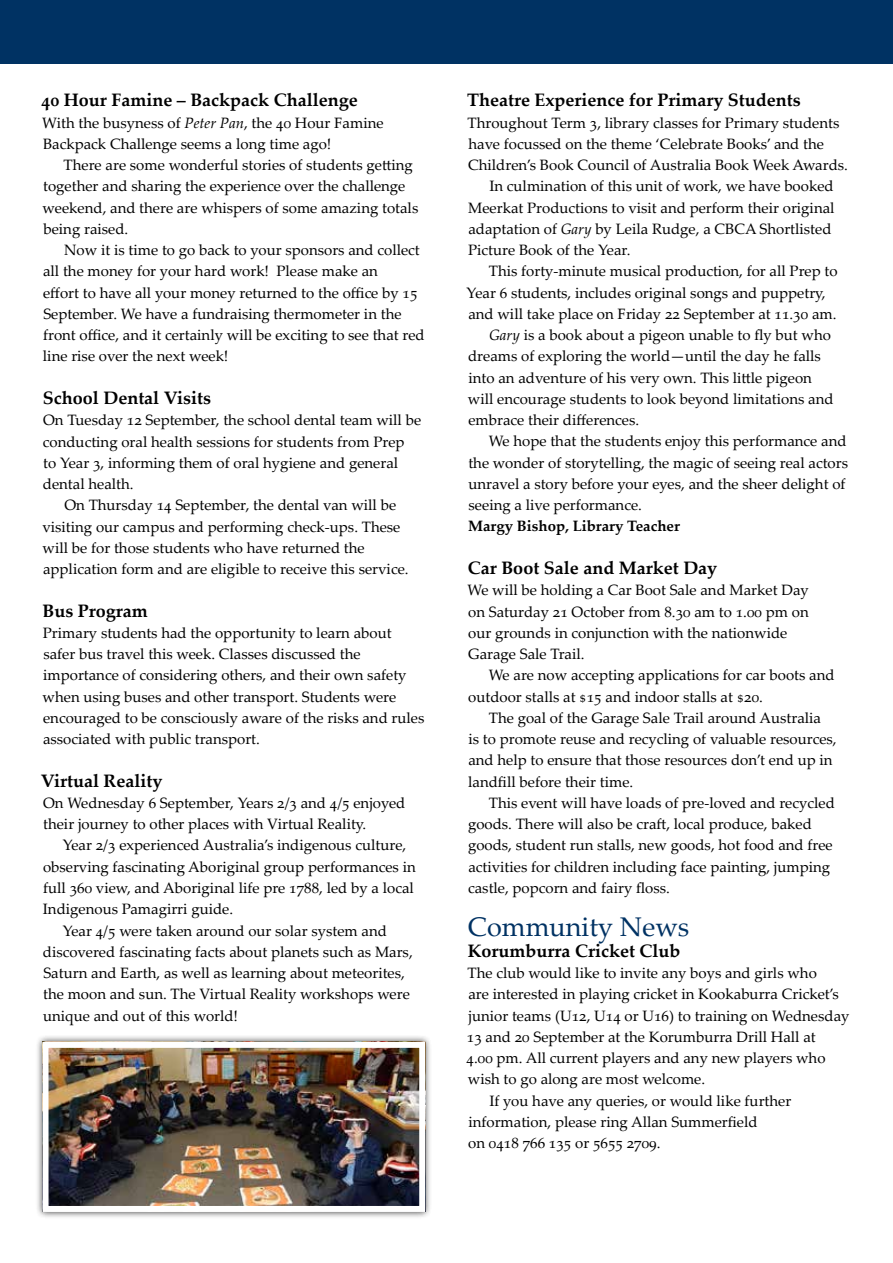
<style>
.page{position:relative;width:893px;height:1263px;background:#fff}
.page>*{position:absolute;margin:0;border:0;box-sizing:border-box;transform-origin:0 0}
.t1{font:27px "Palatino Linotype";color:#003263}
.t2{font:700 18px "Palatino Linotype";color:#000}
.t3{font:15px/21.3px "Palatino Linotype";color:#000}
.t4{font:700 15px "Palatino Linotype";color:#000}
.s1{font-style:italic}
</style>
<div class="page">
<div style="left:0;top:0;width:893px;height:64px;background:#003263"></div>
<div style="left:36px;top:1035px;width:396px;height:184px;background:#000;opacity:.75"></div>
<img style="left:50px;top:1049px;width:368px;height:156px">
<div style="left:43px;top:1042px;width:382px;height:170px;border:6px solid #fff"></div>
<p class="t2" style="left:41px;top:87px;width:318px">40 Hour Famine – Backpack Challenge</p>
<p class="t3" style="left:42px;top:111px;width:343px">With the busyness of <span class="s1">Peter Pan</span>, the 40 Hour Famine<br>Backpack Challenge seems a long time ago!</p>
<p class="t3" style="left:43px;top:154px;width:377px;text-indent:21px">There are some wonderful stories of students getting together and sharing the experience over the challenge weekend, and there are whispers of some amazing totals being raised.</p>
<p class="t3" style="left:43px;top:239px;width:383px;text-indent:21px">Now it is time to go back to your sponsors and collect all the money for your hard work! Please make an<br>effort to have all your money returned to the office by 15<br>September. We have a fundraising thermometer in the front office, and it certainly will be exciting to see that red line rise over the next week!</p>
<p class="t2" style="left:43px;top:385px;width:170px">School Dental Visits</p>
<p class="t3" style="left:43px;top:409px;width:380px">On Tuesday 12 September, the school dental team will be</p>
<p class="t3" style="left:43px;top:430px;width:363px">conducting oral health sessions for students from Prep</p>
<p class="t3" style="left:43px;top:451px;width:357px">to Year 3, informing them of oral hygiene and general</p>
<p class="t3" style="left:43px;top:473px;width:92px">dental health.</p>
<p class="t3" style="left:64px;top:494px;width:333px">On Thursday 14 September, the dental van will be</p>
<p class="t3" style="left:42px;top:515px;width:360px">visiting our campus and performing check-ups. These</p>
<p class="t3" style="left:43px;top:536px;width:324px">will be for those students who have returned the</p>
<p class="t3" style="left:43px;top:558px;width:367px">application form and are eligible to receive this service.</p>
<p class="t2" style="left:43px;top:598px;width:107px">Bus Program</p>
<p class="t3" style="left:43px;top:621px;width:383px">Primary students had the opportunity to learn about safer bus travel this week. Classes discussed the importance of considering others, and their own safety when using buses and other transport. Students were encouraged to be consciously aware of the risks and rules associated with public transport.</p>
<p class="t2" style="left:41px;top:768px;width:123px">Virtual Reality</p>
<p class="t3" style="left:43px;top:792px;width:364px">On Wednesday 6 September, Years 2/3 and 4/5 enjoyed their journey to other places with Virtual Reality.</p>
<p class="t3" style="left:63px;top:834px;width:345px">Year 2/3 experienced Australia’s indigenous culture,</p>
<p class="t3" style="left:43px;top:855px;width:374px">observing fascinating Aboriginal group performances in</p>
<p class="t3" style="left:43px;top:877px;width:372px">full 360 view, and Aboriginal life pre 1788, led by a local</p>
<p class="t3" style="left:43px;top:898px;width:192px">Indigenous Pamagirri guide.</p>
<p class="t3" style="left:63px;top:919px;width:326px">Year 4/5 were taken around our solar system and</p>
<p class="t3" style="left:43px;top:940px;width:371px">discovered fascinating facts about planets such as Mars,</p>
<p class="t3" style="left:43px;top:962px;width:363px">Saturn and Earth, as well as learning about meteorites,</p>
<p class="t3" style="left:43px;top:983px;width:368px">the moon and sun. The Virtual Reality workshops were</p>
<p class="t3" style="left:43px;top:1004px;width:196px">unique and out of this world!</p>
<p class="t2" style="left:467px;top:87px;width:335px">Theatre Experience for Primary Students</p>
<p class="t3" style="left:468px;top:111px;width:373px">Throughout Term 3, library classes for Primary students</p>
<p class="t3" style="left:468px;top:132px;width:357px">have focussed on the theme ‘Celebrate Books’ and the</p>
<p class="t3" style="left:468px;top:154px;width:381px">Children’s Book Council of Australia Book Week Awards.</p>
<p class="t3" style="left:489px;top:175px;width:346px">In culmination of this unit of work, we have booked</p>
<p class="t3" style="left:468px;top:196px;width:368px">Meerkat Productions to visit and perform their original</p>
<p class="t3" style="left:468px;top:217px;width:365px">adaptation of <span class="s1">Gary</span> by Leila Rudge, a CBCA Shortlisted</p>
<p class="t3" style="left:468px;top:239px;width:164px">Picture Book of the Year.</p>
<p class="t3" style="left:489px;top:260px;width:350px">This forty-minute musical production, for all Prep to</p>
<p class="t3" style="left:467px;top:281px;width:361px">Year 6 students, includes original songs and puppetry,</p>
<p class="t3" style="left:468px;top:303px;width:370px">and will take place on Friday 22 September at 11.30 am.</p>
<p class="t3" style="left:489px;top:324px;width:343px"><span class="s1">Gary</span> is a book about a pigeon unable to fly but who</p>
<p class="t3" style="left:468px;top:345px;width:354px">dreams of exploring the world—until the day he falls</p>
<p class="t3" style="left:468px;top:366px;width:345px">into an adventure of his very own. This little pigeon</p>
<p class="t3" style="left:468px;top:388px;width:367px">will encourage students to look beyond limitations and</p>
<p class="t3" style="left:468px;top:409px;width:172px">embrace their differences.</p>
<p class="t3" style="left:489px;top:430px;width:359px">We hope that the students enjoy this performance and</p>
<p class="t3" style="left:468px;top:451px;width:381px">the wonder of storytelling, the magic of seeing real actors</p>
<p class="t3" style="left:468px;top:473px;width:379px">unravel a story before your eyes, and the sheer delight of</p>
<p class="t3" style="left:469px;top:494px;width:175px">seeing a live performance.</p>
<p class="t4" style="left:468px;top:516px;width:213px">Margy Bishop, Library Teacher</p>
<p class="t2" style="left:468px;top:555px;width:251px">Car Boot Sale and Market Day</p>
<p class="t3" style="left:467px;top:579px;width:343px">We will be holding a Car Boot Sale and Market Day on Saturday 21 October from 8.30 am to 1.00 pm on our grounds in conjunction with the nationwide Garage Sale Trail.</p>
<p class="t3" style="left:468px;top:664px;width:368px;text-indent:20px">We are now accepting applications for car boots and outdoor stalls at $15 and indoor stalls at $20.</p>
<p class="t3" style="left:468px;top:706px;width:370px;text-indent:21px">The goal of the Garage Sale Trail around Australia<br>is to promote reuse and recycling of valuable resources, and help to ensure that those resources don’t end up in landfill before their time.</p>
<p class="t3" style="left:468px;top:791px;width:368px;text-indent:21px">This event will have loads of pre-loved and recycled goods. There will also be craft, local produce, baked goods, student run stalls, new goods, hot food and free activities for children including face painting, jumping castle, popcorn and fairy floss.</p>
<h1 class="t1" style="left:468px;top:907px;width:223px">Community News</h1>
<p class="t2" style="left:468px;top:938px;width:214px">Korumburra Cricket Club</p>
<p class="t3" style="left:468px;top:962px;width:351px">The club would like to invite any boys and girls who</p>
<p class="t3" style="left:468px;top:983px;width:372px">are interested in playing cricket in Kookaburra Cricket’s</p>
<p class="t3" style="left:469px;top:1004px;width:382px">junior teams (U12, U14 or U16) to training on Wednesday</p>
<p class="t3" style="left:467px;top:1025px;width:350px">13 and 20 September at the Korumburra Drill Hall at</p>
<p class="t3" style="left:467px;top:1047px;width:360px">4.00 pm. All current players and any new players who</p>
<p class="t3" style="left:468px;top:1068px;width:239px">wish to go along are most welcome.</p>
<p class="t3" style="left:489px;top:1089px;width:303px">If you have any queries, or would like further</p>
<p class="t3" style="left:468px;top:1110px;width:291px">information, please ring Allan Summerfield</p>
<p class="t3" style="left:468px;top:1132px;width:194px">on 0418 766 135 or 5655 2709.</p>
</div>
